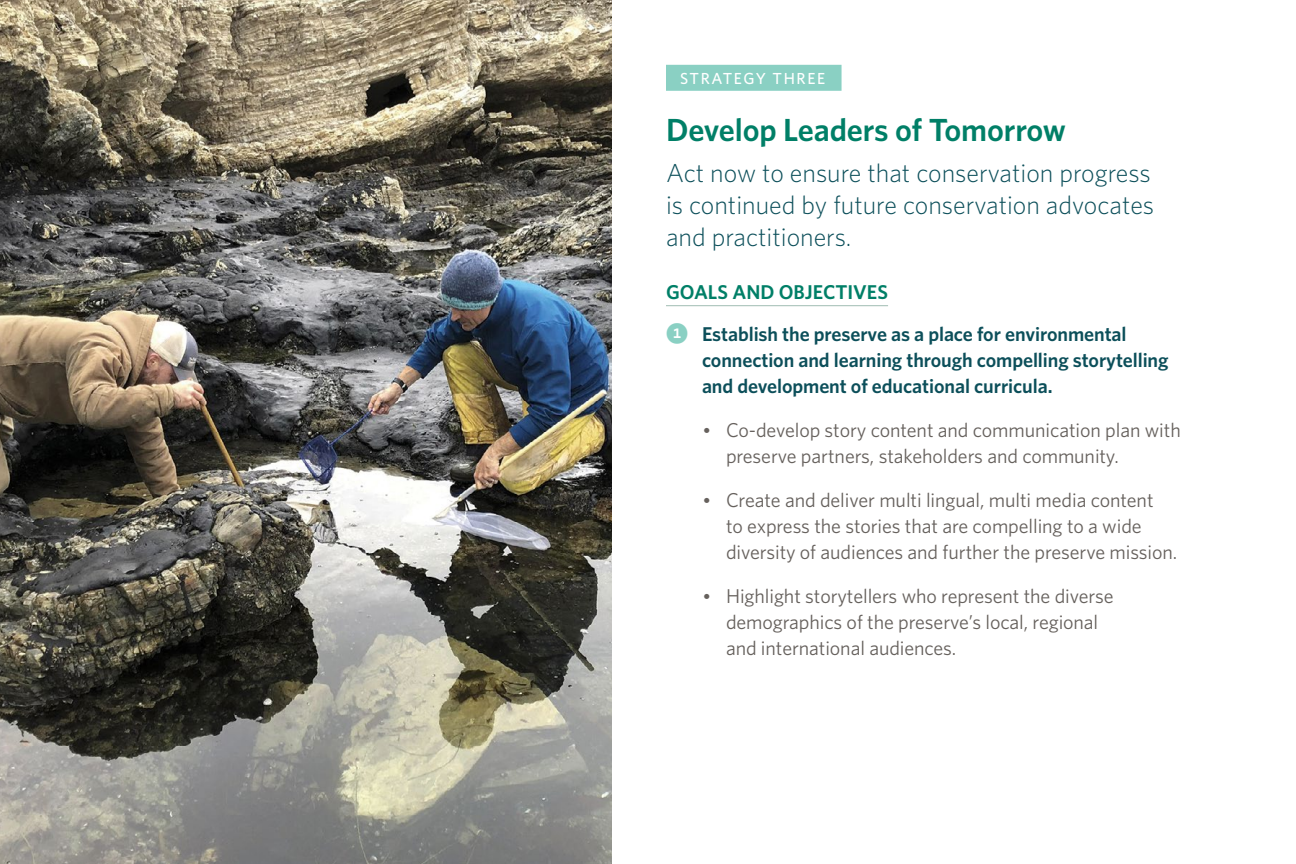
<style>
.page{position:relative;width:1296px;height:864px;background:#fff}
.page>*{position:absolute;margin:0;border:0;box-sizing:border-box;transform-origin:0 0}
.t1{font:600 32px "Whitney";letter-spacing:-.005em;color:#007f67}
.t2{font:300 26px/32px "Whitney";color:#0c4f5a}
.t3{font:20px/26px "Whitney";letter-spacing:-.005em;color:#66615d}
.t4{font:600 20px/42px "Whitney";letter-spacing:-.005em;color:#0c4f5a}
.t5{font:500 16px "Whitney";letter-spacing:.1em;color:#fff}
.s1{color:#007f67}
.s2{font-family:"Whitney Index Black Rd Bd";font-weight:400;font-size:22px;color:#8ad0c3}
.s3{font-family:"Chronicle Display"}
</style>
<div class="page">
<div style="left:666px;top:65px;width:176px;height:26px;background:#8ad0c3"></div>
<hr style="left:666px;top:305px;width:222px;height:1px;background:#a0bcb2">
<img style="left:0;top:0;width:612px;height:864px">
<p class="t5" style="left:680px;top:68px;width:147px">STRATEGY THREE</p>
<h1 class="t1" style="left:666px;top:109px;width:401px">Develop Leaders of Tomorrow</h1>
<h2 class="t2" style="left:666px;top:156px;width:490px">Act now to ensure that conservation progress is continued by future conservation advocates and practitioners.</h2>
<p class="t4" style="left:666px;top:271px;width:462px"><span class="s1">GOALS AND OBJECTIVES<br></span><span class="s2">1</span> Establish the preserve as a place for environmental</p>
<p class="t4" style="left:702px;top:347px;width:468px;line-height:26px">connection and learning through compelling storytelling and development of educational curricula.</p>
<p class="t3" style="left:726px;top:417px;width:456px;text-indent:-24px"><span class="s3">•</span> Co-develop story content and communication plan with preserve partners, stakeholders and community.</p>
<p class="t3" style="left:726px;top:487px;width:453px;text-indent:-24px"><span class="s3">•</span> Create and deliver multi lingual, multi media content<br>to express the stories that are compelling to a wide diversity of audiences and further the preserve mission.</p>
<p class="t3" style="left:726px;top:583px;width:389px;text-indent:-24px"><span class="s3">•</span> Highlight storytellers who represent the diverse demographics of the preserve’s local, regional and international audiences.</p>
</div>
